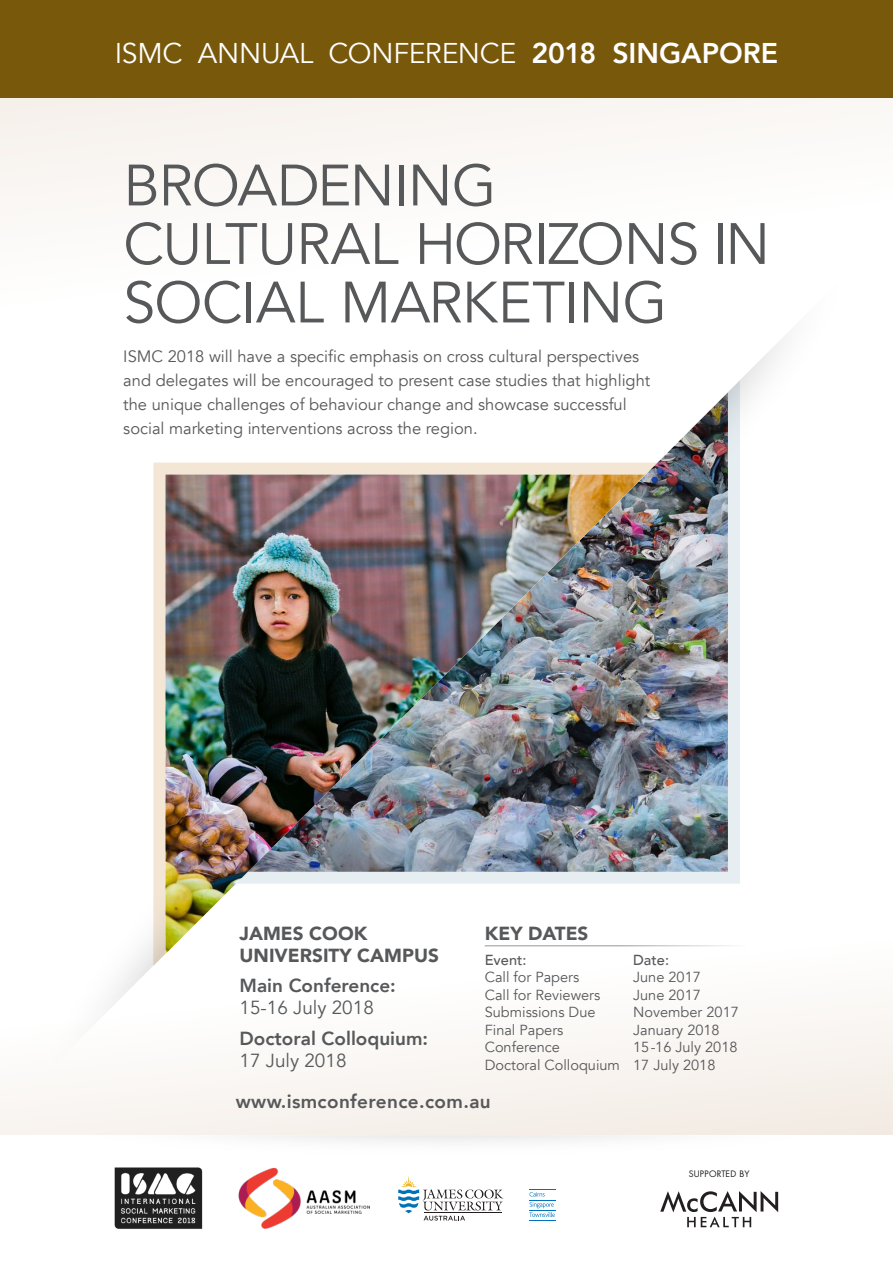
<style>
.page{position:relative;width:893px;height:1263px;background:#fff}
.page>*{position:absolute;margin:0;border:0;box-sizing:border-box;transform-origin:0 0}
.t1{font:57.6px/58.5px "Avenir";letter-spacing:-.015em;color:#57585a}
.t2{font:28.5px "Avenir";letter-spacing:-.01em;color:#fff}
.t3{font:800 18.9px/22px "Avenir";color:#57585a}
.t4{font:900 18.9px/22px "Avenir";color:#57585a}
.t5{font:800 18.9px "Avenir";letter-spacing:.02em;color:#57585a}
.t6{font:16.5px/24px "Avenir";color:#57585a}
.t7{font:14.55px "Avenir";color:#57585a}
.t8{font:500 14.55px "Avenir";color:#57585a}
.t9{font:8.7px "Futura Std";letter-spacing:.02em;color:#231f20}
.s1{font-weight:800}
.s2{font-weight:400}
</style>
<div class="page">
<div style="left:0;top:98px;width:893px;height:111px;background:#faf7f4"></div>
<svg style="left:0;top:946px;width:893px;height:189px;fill:#faf7f3"></svg>
<img style="left:51px;top:937px;width:196px;height:130px">
<img style="left:740px;top:333px;width:48px;height:76px">
<svg style="left:236px;top:380px;width:504px;height:504px"></svg>
<svg style="left:153px;top:463px;width:505px;height:503px"></svg>
<img style="left:248px;top:392px;width:480px;height:480px">
<img style="left:165px;top:475px;width:481px;height:479px">
<hr style="left:485px;top:945px;width:263px;height:1px;background:#939598">
<div style="left:0;top:0;width:893px;height:98px;background:#78580a"></div>
<img style="left:114px;top:1167px;width:89px;height:62px">
<img style="left:238px;top:1168px;width:132px;height:61px">
<svg style="left:660px;top:1191px;width:118px;height:36px"></svg>
<svg style="left:398px;top:1176px;width:105px;height:44px"></svg>
<svg style="left:529px;top:1192px;width:26px;height:29px"></svg>
<p class="t2" style="left:115px;top:36px;width:665px">ISMC ANNUAL CONFERENCE <span class="s1">2018 SINGAPORE</span></p>
<p class="t1" style="left:123px;top:157px;width:648px">BROADENING<br>CULTURAL HORIZONS IN<br>SOCIAL MARKETING</p>
<p class="t6" style="left:123px;top:344px;width:529px">ISMC 2018 will have a specific emphasis on cross cultural perspectives and delegates will be encouraged to present case studies that highlight the unique challenges of behaviour change and showcase successful social marketing interventions across the region.</p>
<p class="t4" style="left:240px;top:922px;width:201px">JAMES COOK<br>UNIVERSITY CAMPUS</p>
<p class="t3" style="left:240px;top:975px;width:158px">Main Conference:<br><span class="s2">15-16 July 2018</span></p>
<p class="t3" style="left:240px;top:1027px;width:190px">Doctoral Colloquium:<br><span class="s2">17 July 2018</span></p>
<p class="t4" style="left:485px;top:922px;width:105px">KEY DATES</p>
<p class="t8" style="left:485px;top:947px;width:43px">Event:</p>
<p class="t8" style="left:633px;top:947px;width:37px">Date:</p>
<p class="t7" style="left:485px;top:969px;width:96px">Call for Papers</p>
<p class="t7" style="left:633px;top:969px;width:69px">June 2017</p>
<p class="t7" style="left:485px;top:986px;width:117px">Call for Reviewers</p>
<p class="t7" style="left:633px;top:986px;width:69px">June 2017</p>
<p class="t7" style="left:485px;top:1004px;width:112px">Submissions Due</p>
<p class="t7" style="left:633px;top:1004px;width:107px">November 2017</p>
<p class="t7" style="left:485px;top:1021px;width:80px">Final Papers</p>
<p class="t7" style="left:633px;top:1021px;width:88px">January 2018</p>
<p class="t7" style="left:485px;top:1038px;width:77px">Conference</p>
<p class="t7" style="left:633px;top:1038px;width:106px">15-16 July 2018</p>
<p class="t7" style="left:485px;top:1056px;width:232px">Doctoral Colloquium 17 July 2018</p>
<p class="t5" style="left:236px;top:1087px;width:256px">www.ismconference.com.au</p>
<p class="t9" style="left:689px;top:1168px;width:62px">SUPPORTED BY</p>
</div>
